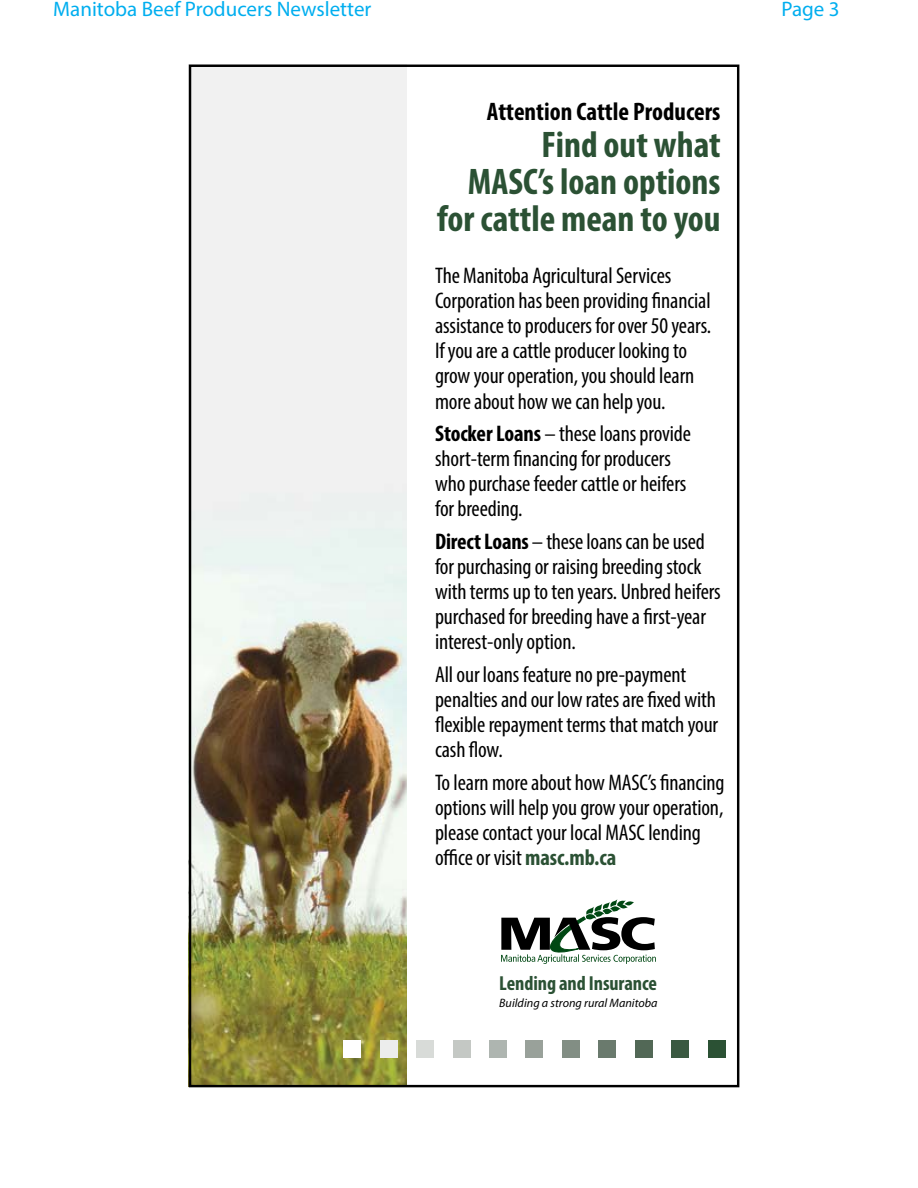
<style>
.page{position:relative;width:918px;height:1188px;background:#fff}
.page>*{position:absolute;margin:0;border:0;box-sizing:border-box;transform-origin:0 0}
.t1{font:700 condensed 37.2px/37.2px "Myriad Pro";color:#2b5134;text-align:right}
.t2{font:700 condensed 25.35px "Myriad Pro";color:#000}
.t3{font:condensed 22.65px/25px "Myriad Pro";letter-spacing:-.005em;color:#000}
.t4{font:21px "Myriad Pro";color:#00aeef}
.t5{font:700 condensed 20.4px "Myriad Pro";letter-spacing:-.005em;color:#2b5134}
.t6{font:italic 12.15px "Myriad Pro";color:#000}
.s1{font-weight:700}
.s2{font-weight:700;color:#2b5134}
</style>
<div class="page">
<img style="left:192px;top:68px;width:214px;height:1016px">
<svg style="left:501px;top:899px;width:155px;height:65px"></svg>
<div style="left:708px;top:1040px;width:17px;height:17px;background:#2b5134"></div>
<div style="left:672px;top:1040px;width:17px;height:17px;background:#3a5941"></div>
<div style="left:635px;top:1040px;width:17px;height:17px;background:#526856"></div>
<div style="left:599px;top:1040px;width:17px;height:17px;background:#6a7a6d"></div>
<div style="left:562px;top:1040px;width:17px;height:17px;background:#828e84"></div>
<div style="left:526px;top:1040px;width:17px;height:17px;background:#99a19a"></div>
<div style="left:489px;top:1040px;width:17px;height:17px;background:#aeb5b0"></div>
<div style="left:453px;top:1040px;width:17px;height:17px;background:#c4c8c4"></div>
<div style="left:417px;top:1040px;width:17px;height:17px;background:#d8dbd8"></div>
<div style="left:380px;top:1040px;width:17px;height:17px;background:#ecedec"></div>
<div style="left:344px;top:1040px;width:17px;height:17px;background:#fff"></div>
<p class="t4" style="left:53px;top:-4px;width:320px">Manitoba Beef Producers Newsletter</p>
<p class="t4" style="left:781px;top:-4px;width:60px">Page 3</p>
<p class="t2" style="left:487px;top:95px;width:235px">Attention Cattle Producers</p>
<h1 class="t1" style="left:437px;top:125px;width:285px">Find out what<br>MASC’s loan options for cattle mean to you</h1>
<p class="t3" style="left:435px;top:263px;width:278px">The Manitoba Agricultural Services Corporation has been providing financial assistance to producers for over 50 years.<br>If you are a cattle producer looking to grow your operation, you should learn more about how we can help you.</p>
<p class="t3" style="left:435px;top:421px;width:258px"><span class="s1">Stocker Loans</span> – these loans provide short-term financing for producers who purchase feeder cattle or heifers for breeding.</p>
<p class="t3" style="left:435px;top:529px;width:287px"><span class="s1">Direct Loans</span> – these loans can be used for purchasing or raising breeding stock with terms up to ten years. Unbred heifers purchased for breeding have a first-year interest-only option.</p>
<p class="t3" style="left:435px;top:662px;width:285px">All our loans feature no pre-payment penalties and our low rates are fixed with flexible repayment terms that match your cash flow.</p>
<p class="t3" style="left:435px;top:770px;width:291px">To learn more about how MASC’s financing options will help you grow your operation, please contact your local MASC lending office or visit <span class="s2">masc.mb.ca</span></p>
<p class="t5" style="left:499px;top:971px;width:159px">Lending and Insurance</p>
<p class="t6" style="left:499px;top:996px;width:160px">Building a strong rural Manitoba</p>
</div>
